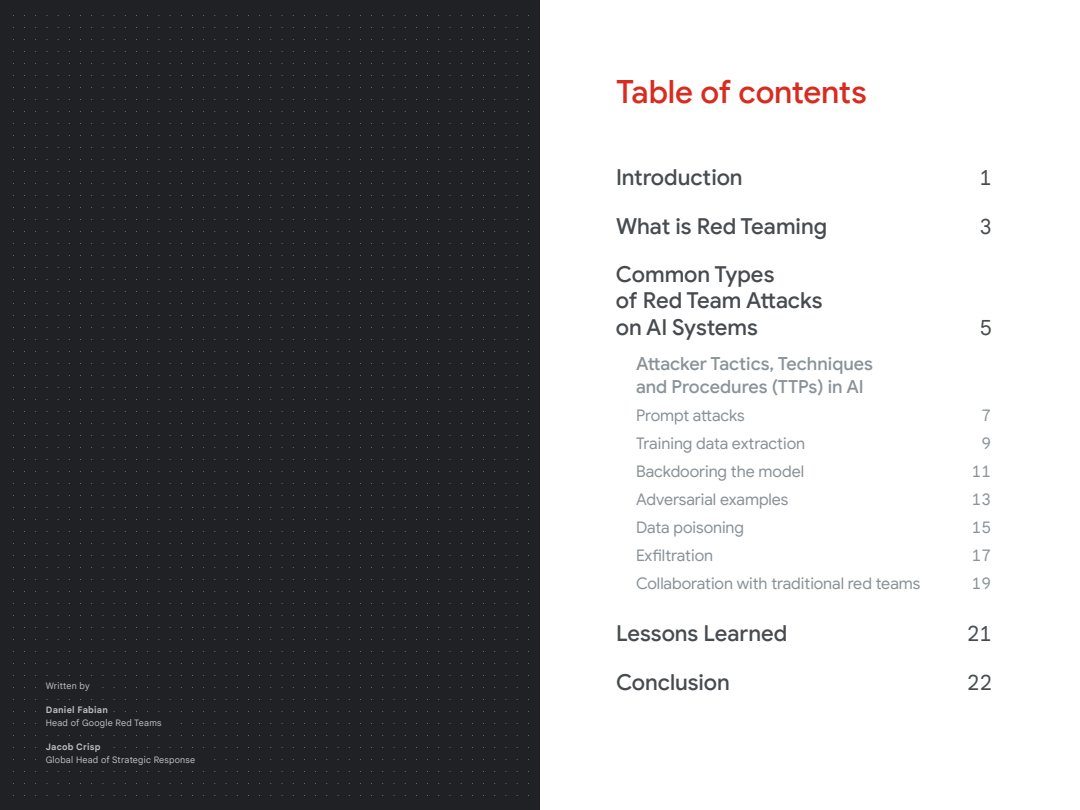
<style>
.page{position:relative;width:1080px;height:810px;background:#fff}
.page>*{position:absolute;margin:0;border:0;box-sizing:border-box;transform-origin:0 0}
.t1{font:500 32px "Google Sans Display";letter-spacing:-.01em;color:#d82c20}
.t2{font:500 22px/26.4px "Google Sans";letter-spacing:-.005em;color:#474b4f}
.t3{font:21px "Google Sans Mono";color:#474b4f}
.t4{font:500 18px/23px "Google Sans";color:#899298}
.t5{font:16px "Google Sans";letter-spacing:-.005em;color:#899298}
.t6{font:16px "Google Sans Mono";color:#899298}
.t7{font:9px "Google Sans Text";letter-spacing:.02em;color:#bcbec0}
.t8{font:700 9px "Google Sans Text";letter-spacing:.025em;color:#bcbec0}
</style>
<div class="page">
<div style="left:0;top:0;width:540px;height:810px;background:#202124"></div>
<svg style="left:24px;top:135px;width:493px;height:1px"></svg>
<svg style="left:24px;top:123px;width:493px;height:1px"></svg>
<svg style="left:24px;top:111px;width:493px;height:1px"></svg>
<svg style="left:24px;top:99px;width:493px;height:1px"></svg>
<svg style="left:24px;top:87px;width:493px;height:1px"></svg>
<svg style="left:24px;top:75px;width:493px;height:1px"></svg>
<svg style="left:24px;top:63px;width:493px;height:1px"></svg>
<svg style="left:24px;top:51px;width:493px;height:1px"></svg>
<svg style="left:24px;top:39px;width:493px;height:1px"></svg>
<svg style="left:24px;top:27px;width:493px;height:1px"></svg>
<svg style="left:24px;top:15px;width:493px;height:1px"></svg>
<svg style="left:24px;top:147px;width:493px;height:1px"></svg>
<svg style="left:24px;top:159px;width:493px;height:1px"></svg>
<svg style="left:24px;top:171px;width:493px;height:1px"></svg>
<svg style="left:24px;top:183px;width:493px;height:1px"></svg>
<svg style="left:24px;top:195px;width:493px;height:1px"></svg>
<svg style="left:24px;top:207px;width:493px;height:1px"></svg>
<svg style="left:24px;top:219px;width:493px;height:1px"></svg>
<svg style="left:24px;top:231px;width:493px;height:1px"></svg>
<svg style="left:24px;top:243px;width:493px;height:1px"></svg>
<svg style="left:24px;top:255px;width:493px;height:1px"></svg>
<svg style="left:24px;top:267px;width:493px;height:1px"></svg>
<svg style="left:24px;top:279px;width:493px;height:1px"></svg>
<svg style="left:24px;top:291px;width:493px;height:1px"></svg>
<svg style="left:24px;top:303px;width:493px;height:1px"></svg>
<svg style="left:24px;top:315px;width:493px;height:1px"></svg>
<svg style="left:24px;top:327px;width:493px;height:1px"></svg>
<svg style="left:24px;top:339px;width:493px;height:1px"></svg>
<svg style="left:24px;top:351px;width:493px;height:1px"></svg>
<svg style="left:24px;top:363px;width:493px;height:1px"></svg>
<svg style="left:24px;top:375px;width:493px;height:1px"></svg>
<svg style="left:24px;top:387px;width:493px;height:1px"></svg>
<svg style="left:24px;top:399px;width:493px;height:1px"></svg>
<svg style="left:24px;top:411px;width:493px;height:1px"></svg>
<svg style="left:24px;top:423px;width:493px;height:1px"></svg>
<svg style="left:24px;top:435px;width:493px;height:1px"></svg>
<svg style="left:24px;top:447px;width:493px;height:1px"></svg>
<svg style="left:24px;top:459px;width:493px;height:1px"></svg>
<svg style="left:24px;top:471px;width:493px;height:1px"></svg>
<svg style="left:24px;top:483px;width:493px;height:1px"></svg>
<svg style="left:24px;top:495px;width:493px;height:1px"></svg>
<svg style="left:24px;top:507px;width:493px;height:1px"></svg>
<svg style="left:24px;top:519px;width:493px;height:1px"></svg>
<svg style="left:24px;top:531px;width:493px;height:1px"></svg>
<svg style="left:24px;top:543px;width:493px;height:1px"></svg>
<svg style="left:24px;top:555px;width:493px;height:1px"></svg>
<svg style="left:24px;top:567px;width:493px;height:1px"></svg>
<svg style="left:24px;top:579px;width:493px;height:1px"></svg>
<svg style="left:24px;top:591px;width:493px;height:1px"></svg>
<svg style="left:24px;top:603px;width:493px;height:1px"></svg>
<svg style="left:24px;top:615px;width:493px;height:1px"></svg>
<svg style="left:24px;top:627px;width:493px;height:1px"></svg>
<svg style="left:24px;top:639px;width:493px;height:1px"></svg>
<svg style="left:24px;top:651px;width:493px;height:1px"></svg>
<svg style="left:24px;top:663px;width:493px;height:1px"></svg>
<svg style="left:24px;top:675px;width:493px;height:1px"></svg>
<svg style="left:24px;top:687px;width:493px;height:1px"></svg>
<svg style="left:24px;top:699px;width:493px;height:1px"></svg>
<svg style="left:24px;top:711px;width:493px;height:1px"></svg>
<svg style="left:24px;top:723px;width:493px;height:1px"></svg>
<svg style="left:24px;top:735px;width:493px;height:1px"></svg>
<svg style="left:24px;top:747px;width:493px;height:1px"></svg>
<svg style="left:24px;top:759px;width:493px;height:1px"></svg>
<svg style="left:24px;top:771px;width:493px;height:1px"></svg>
<svg style="left:24px;top:783px;width:493px;height:1px"></svg>
<svg style="left:24px;top:795px;width:493px;height:1px"></svg>
<div style="left:41px;top:685px;width:54px;height:6px;background:#202124"></div>
<div style="left:41px;top:708px;width:66px;height:6px;background:#202124"></div>
<div style="left:41px;top:744px;width:68px;height:6px;background:#202124"></div>
<div style="left:41px;top:756px;width:165px;height:6px;background:#202124"></div>
<div style="left:41px;top:721px;width:135px;height:7px;background:#202124"></div>
<p class="t7" style="left:46px;top:680px;width:45px">Written by</p>
<p class="t8" style="left:46px;top:703px;width:64px">Daniel Fabian</p>
<p class="t7" style="left:46px;top:717px;width:117px">Head of Google Red Teams</p>
<p class="t8" style="left:46px;top:740px;width:56px">Jacob Crisp</p>
<p class="t7" style="left:46px;top:754px;width:151px">Global Head of Strategic Response</p>
<h1 class="t1" style="left:616px;top:72px;width:252px">Table of contents</h1>
<h2 class="t2" style="left:616px;top:164px;width:128px">Introduction</h2>
<h3 class="t3" style="left:979px;top:163px;width:14px">1</h3>
<h2 class="t2" style="left:616px;top:213px;width:213px">What is Red Teaming</h2>
<h3 class="t3" style="left:979px;top:211px;width:14px">3</h3>
<h2 class="t2" style="left:616px;top:261px;width:208px">Common Types<br>of Red Team Attacks on AI Systems</h2>
<h3 class="t3" style="left:979px;top:313px;width:14px">5</h3>
<p class="t4" style="left:636px;top:352px;width:238px">Attacker Tactics, Techniques and Procedures (TTPs) in AI</p>
<p class="t5" style="left:636px;top:405px;width:110px">Prompt attacks</p>
<p class="t6" style="left:981px;top:404px;width:11px">7</p>
<p class="t5" style="left:636px;top:433px;width:171px">Training data extraction</p>
<p class="t6" style="left:981px;top:432px;width:11px">9</p>
<p class="t5" style="left:636px;top:461px;width:170px">Backdooring the model</p>
<p class="t6" style="left:972px;top:460px;width:21px">11</p>
<p class="t5" style="left:636px;top:489px;width:154px">Adversarial examples</p>
<p class="t6" style="left:972px;top:488px;width:21px">13</p>
<p class="t5" style="left:636px;top:517px;width:110px">Data poisoning</p>
<p class="t6" style="left:972px;top:516px;width:21px">15</p>
<p class="t5" style="left:636px;top:545px;width:79px">Exfiltration</p>
<p class="t6" style="left:972px;top:544px;width:21px">17</p>
<p class="t5" style="left:636px;top:573px;width:286px">Collaboration with traditional red teams</p>
<p class="t6" style="left:972px;top:572px;width:21px">19</p>
<h2 class="t2" style="left:616px;top:620px;width:173px">Lessons Learned</h2>
<h3 class="t3" style="left:967px;top:619px;width:27px">21</h3>
<h2 class="t2" style="left:616px;top:669px;width:115px">Conclusion</h2>
<h3 class="t3" style="left:967px;top:667px;width:27px">22</h3>
</div>
